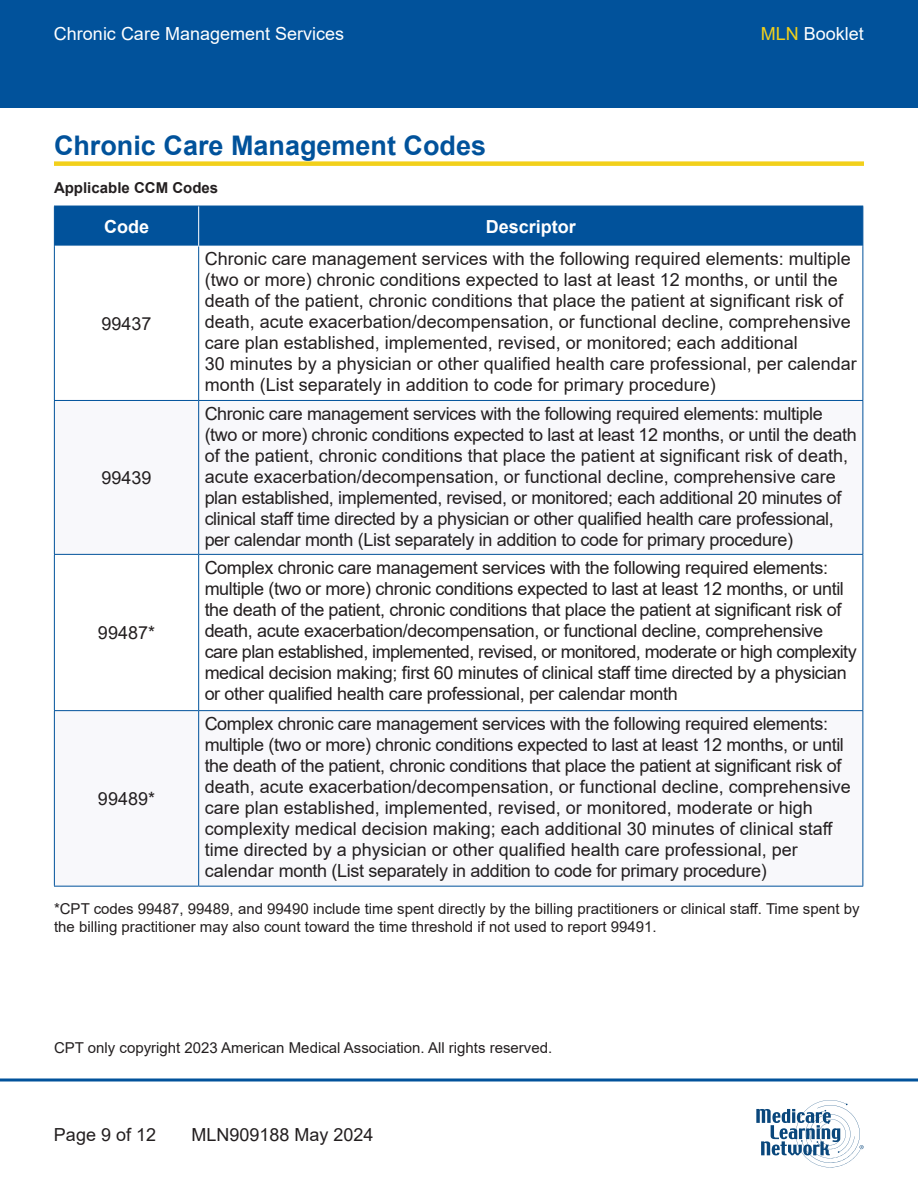
<style>
.page{position:relative;width:918px;height:1188px;background:#fff}
.page>*{position:absolute;margin:0;border:0;box-sizing:border-box;transform-origin:0 0}
.t1{font:700 27px "Arial";color:#01529b}
.t2{font:18px/21px "Arial";color:#231f20}
.t3{font:18px/21px "Arial";letter-spacing:-.02em;color:#231f20}
.t4{font:18px "Arial";color:#fff}
.t5{font:700 18px "Arial";color:#fff}
.Disclaimer{font:15px/18px "Arial";color:#231f20}
.t6{font:700 15px "Arial";color:#231f20}
.s1{color:#f2d01b}
</style>
<div class="page">
<div style="left:0;top:0;width:918px;height:108px;background:#01529b"></div>
<svg style="left:0;top:1078px;width:918px;height:4px;background:#407db3"></svg>
<div style="left:54px;top:161px;width:810px;height:5px;background:#f2d01b"></div>
<div style="left:55px;top:207px;width:807px;height:39px;background:#01529b"></div>
<svg style="left:55px;top:401px;width:807px;height:485px"></svg>
<hr style="left:54px;top:206px;width:145px;height:1px;background:#01529b">
<hr style="left:54px;top:206px;width:1px;height:40px;background:#01529b">
<hr style="left:199px;top:206px;width:664px;height:1px;background:#01529b">
<hr style="left:862px;top:206px;width:1px;height:40px;background:#01529b">
<hr style="left:198px;top:206px;width:1px;height:40px;background:#fff">
<hr style="left:54px;top:246px;width:1px;height:154px;background:#01529b">
<hr style="left:198px;top:247px;width:1px;height:153px;background:#01529b">
<hr style="left:862px;top:246px;width:1px;height:154px;background:#01529b">
<hr style="left:54px;top:400px;width:145px;height:1px;background:#01529b">
<hr style="left:54px;top:401px;width:1px;height:153px;background:#01529b">
<hr style="left:199px;top:400px;width:664px;height:1px;background:#01529b">
<hr style="left:198px;top:401px;width:1px;height:153px;background:#01529b">
<hr style="left:862px;top:401px;width:1px;height:153px;background:#01529b">
<hr style="left:54px;top:554px;width:145px;height:1px;background:#01529b">
<hr style="left:54px;top:555px;width:1px;height:155px;background:#01529b">
<hr style="left:199px;top:554px;width:664px;height:1px;background:#01529b">
<hr style="left:198px;top:555px;width:1px;height:155px;background:#01529b">
<hr style="left:862px;top:555px;width:1px;height:155px;background:#01529b">
<hr style="left:54px;top:710px;width:145px;height:1px;background:#01529b">
<hr style="left:54px;top:711px;width:1px;height:175px;background:#01529b">
<hr style="left:199px;top:710px;width:664px;height:1px;background:#01529b">
<hr style="left:198px;top:711px;width:1px;height:175px;background:#01529b">
<hr style="left:862px;top:711px;width:1px;height:175px;background:#01529b">
<hr style="left:54px;top:886px;width:145px;height:1px;background:#01529b">
<hr style="left:199px;top:886px;width:664px;height:1px;background:#01529b">
<svg style="left:756px;top:1100px;width:108px;height:67px"></svg>
<p class="t4" style="left:54px;top:21px;width:292px">Chronic Care Management Services</p>
<p class="t4" style="left:761px;top:21px;width:105px"><span class="s1">MLN</span> Booklet</p>
<h2 class="t1" style="left:54px;top:126px;width:434px">Chronic Care Management Codes</h2>
<p class="t6" style="left:54px;top:177px;width:166px">Applicable CCM Codes</p>
<p class="t5" style="left:104px;top:214px;width:46px">Code</p>
<p class="t5" style="left:486px;top:214px;width:92px">Descriptor</p>
<p class="t3" style="left:102px;top:313px;width:52px">99437</p>
<p class="t3" style="left:102px;top:467px;width:52px">99439</p>
<p class="t3" style="left:98px;top:622px;width:59px">99487*</p>
<p class="t2" style="left:205px;top:248px;width:654px">Chronic care management services with the following required elements: multiple (two or more) chronic conditions expected to last at least 12 months, or until the death of the patient, chronic conditions that place the patient at significant risk of death, acute exacerbation/decompensation, or functional decline, comprehensive care plan established, implemented, revised, or monitored; each additional<br>30 minutes by a physician or other qualified health care professional, per calendar month (List separately in addition to code for primary procedure)</p>
<p class="t3" style="left:205px;top:403px;width:653px">Chronic care management services with the following required elements: multiple (two or more) chronic conditions expected to last at least 12 months, or until the death of the patient, chronic conditions that place the patient at significant risk of death, acute exacerbation/decompensation, or functional decline, comprehensive care plan established, implemented, revised, or monitored; each additional 20 minutes of clinical staff time directed by a physician or other qualified health care professional, per calendar month (List separately in addition to code for primary procedure)</p>
<p class="t3" style="left:205px;top:557px;width:654px">Complex chronic care management services with the following required elements: multiple (two or more) chronic conditions expected to last at least 12 months, or until the death of the patient, chronic conditions that place the patient at significant risk of death, acute exacerbation/decompensation, or functional decline, comprehensive care plan established, implemented, revised, or monitored, moderate or high complexity medical decision making; first 60 minutes of clinical staff time directed by a physician or other qualified health care professional, per calendar month</p>
<p class="t2" style="left:205px;top:713px;width:648px">Complex chronic care management services with the following required elements: multiple (two or more) chronic conditions expected to last at least 12 months, or until the death of the patient, chronic conditions that place the patient at significant risk of death, acute exacerbation/decompensation, or functional decline, comprehensive care plan established, implemented, revised, or monitored, moderate or high complexity medical decision making; each additional 30 minutes of clinical staff time directed by a physician or other qualified health care professional, per calendar month (List separately in addition to code for primary procedure)</p>
<p class="Disclaimer" style="left:54px;top:899px;width:807px">*CPT codes 99487, 99489, and 99490 include time spent directly by the billing practitioners or clinical staff. Time spent by the billing practitioner may also count toward the time threshold if not used to report 99491.</p>
<p class="t3" style="left:98px;top:788px;width:59px">99489*</p>
<p class="Disclaimer" style="left:54px;top:1039px;width:500px">CPT only copyright 2023 American Medical Association. All rights reserved.</p>
<p class="t3" style="left:54px;top:1124px;width:104px">Page 9 of 12</p>
<p class="t2" style="left:192px;top:1124px;width:184px">MLN909188 May 2024</p>
</div>
